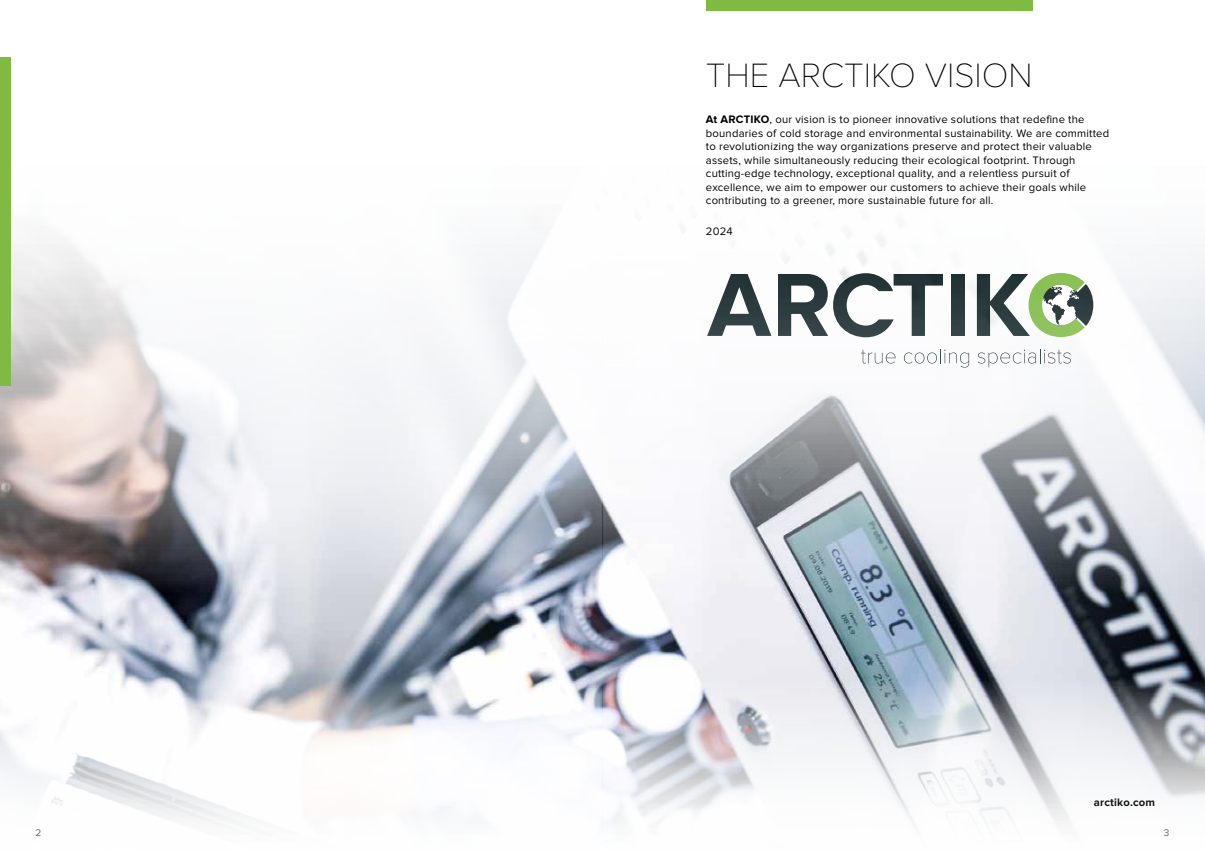
<style>
.page{position:relative;width:1205px;height:851px;background:#fff}
.page>*{position:absolute;margin:0;border:0;box-sizing:border-box;transform-origin:0 0}
.t1{font:100 35px "Proxima Nova T";color:#000}
.t2{font:11.25px/13.5px "Proxima Nova";letter-spacing:.02em;color:#000}
.t3{font:700 11.25px "Proxima Nova";letter-spacing:.02em;color:#000}
.t4{font:10px "Proxima Nova";color:#5a6a73}
.s1{font-weight:700}
</style>
<div class="page">
<img style="left:0;top:237px;width:1205px;height:587px">
<svg style="left:861px;top:350px;width:34px;height:13px"></svg>
<svg style="left:904px;top:348px;width:65px;height:19px"></svg>
<svg style="left:977px;top:348px;width:94px;height:19px"></svg>
<div style="left:951px;top:274px;width:13px;height:62px;background:#2b3a3d"></div>
<svg style="left:778px;top:273px;width:165px;height:64px"></svg>
<svg style="left:707px;top:274px;width:64px;height:62px"></svg>
<svg style="left:977px;top:273px;width:116px;height:64px"></svg>
<div style="left:0;top:57px;width:11px;height:329px;background:#7fbb42"></div>
<div style="left:706px;top:0;width:327px;height:11px;background:#7fbb42"></div>
<h1 class="t1" style="left:706px;top:55px;width:328px">THE ARCTIKO VISION</h1>
<p class="t2" style="left:706px;top:113px;width:405px"><span class="s1">At ARCTIKO</span>, our vision is to pioneer innovative solutions that redefine the boundaries of cold storage and environmental sustainability. We are committed to revolutionizing the way organizations preserve and protect their valuable assets, while simultaneously reducing their ecological footprint. Through cutting-edge technology, exceptional quality, and a relentless pursuit of excellence, we aim to empower our customers to achieve their goals while contributing to a greener, more sustainable future for all.</p>
<p class="t2" style="left:706px;top:225px;width:28px">2024</p>
<p class="t3" style="left:1094px;top:795px;width:63px">arctiko.com</p>
<p class="t4" style="left:35px;top:826px;width:7px">2</p>
<p class="t4" style="left:1164px;top:826px;width:7px">3</p>
</div>
